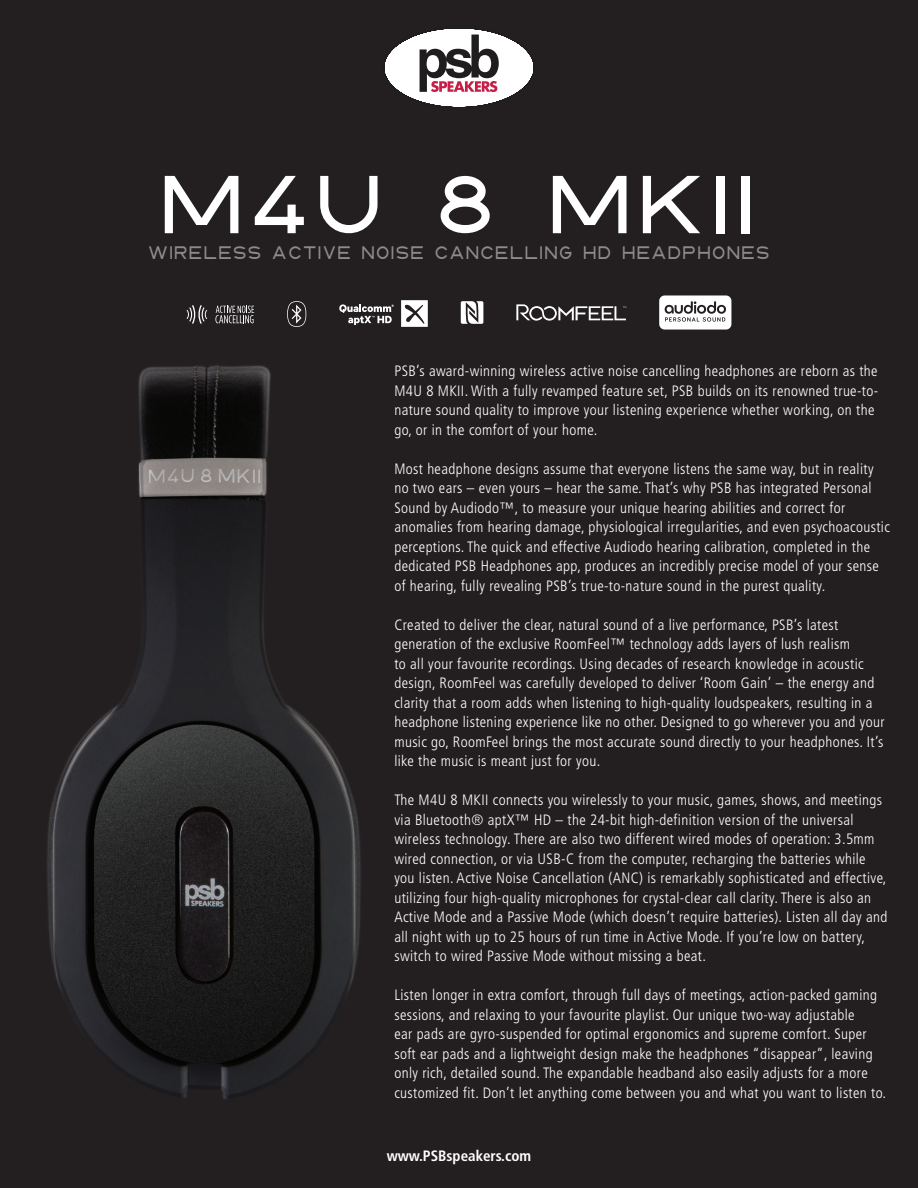
<style>
.page{position:relative;width:918px;height:1188px;background:#231f20}
.page>*{position:absolute;margin:0;border:0;box-sizing:border-box;transform-origin:0 0}
.t1{font:90px "DIN1451 fette Breitschrift 1936";color:#fff}
.t2{font:19.8px "DIN1451 fette Breitschrift 1936";color:#8b8a8d;scale:.91 1}
.t3{font:300 condensed 15px/19.5px "Frutiger";letter-spacing:.025em;color:#fff}
.t4{font:700 condensed 15px "Frutiger";color:#fff}
</style>
<div class="page">
<img style="left:47px;top:365px;width:314px;height:734px">
<svg style="left:385px;top:29px;width:148px;height:78px"></svg>
<svg style="left:461px;top:301px;width:22px;height:23px"></svg>
<svg style="left:215px;top:306px;width:39px;height:17px"></svg>
<svg style="left:187px;top:305px;width:20px;height:19px"></svg>
<svg style="left:516px;top:304px;width:110px;height:17px"></svg>
<svg style="left:287px;top:301px;width:19px;height:26px"></svg>
<svg style="left:401px;top:300px;width:27px;height:27px"></svg>
<svg style="left:339px;top:304px;width:55px;height:21px"></svg>
<svg style="left:659px;top:295px;width:72px;height:35px;background:#d3d3d3"></svg>
<h1 class="t1" style="left:157px;top:147px;width:602px">M4U 8 MKII</h1>
<h2 class="t2" style="left:147px;top:240px;width:686px">WIRELESS ACTIVE NOISE CANCELLING HD HEADPHONES</h2>
<p class="t3" style="left:394px;top:362px;width:485px">PSB’s award-winning wireless active noise cancelling headphones are reborn as the M4U 8 MKII. With a fully revamped feature set, PSB builds on its renowned true-to&shy;nature sound quality to improve your listening experience whether working, on the go, or in the comfort of your home.</p>
<p class="t3" style="left:394px;top:459px;width:497px">Most headphone designs assume that everyone listens the same way, but in reality no two ears – even yours – hear the same. That’s why PSB has integrated Personal Sound by Audiodo™, to measure your unique hearing abilities and correct for anomalies from hearing damage, physiological irregularities, and even psychoacoustic perceptions. The quick and effective Audiodo hearing calibration, completed in the dedicated PSB Headphones app, produces an incredibly precise model of your sense of hearing, fully revealing PSB’s true-to-nature sound in the purest quality.</p>
<p class="t3" style="left:394px;top:615px;width:492px">Created to deliver the clear, natural sound of a live performance, PSB’s latest generation of the exclusive RoomFeel™ technology adds layers of lush realism<br>to all your favourite recordings. Using decades of research knowledge in acoustic design, RoomFeel was carefully developed to deliver ‘Room Gain’ – the energy and clarity that a room adds when listening to high-quality loudspeakers, resulting in a headphone listening experience like no other. Designed to go wherever you and your music go, RoomFeel brings the most accurate sound directly to your headphones. It’s like the music is meant just for you.</p>
<p class="t3" style="left:394px;top:791px;width:494px">The M4U 8 MKII connects you wirelessly to your music, games, shows, and meetings via Bluetooth® aptX™ HD – the 24-bit high-definition version of the universal wireless technology. There are also two different wired modes of operation: 3.5mm wired connection, or via USB-C from the computer, recharging the batteries while you listen. Active Noise Cancellation (ANC) is remarkably sophisticated and effective, utilizing four high-quality microphones for crystal-clear call clarity. There is also an Active Mode and a Passive Mode (which doesn’t require batteries). Listen all day and all night with up to 25 hours of run time in Active Mode. If you’re low on battery, switch to wired Passive Mode without missing a beat.</p>
<p class="t3" style="left:394px;top:986px;width:493px">Listen longer in extra comfort, through full days of meetings, action-packed gaming sessions, and relaxing to your favourite playlist. Our unique two-way adjustable<br>ear pads are gyro-suspended for optimal ergonomics and supreme comfort. Super soft ear pads and a lightweight design make the headphones “disappear”, leaving only rich, detailed sound. The expandable headband also easily adjusts for a more customized fit. Don’t let anything come between you and what you want to listen to.</p>
<p class="t4" style="left:387px;top:1147px;width:146px">www.PSBspeakers.com</p>
</div>
